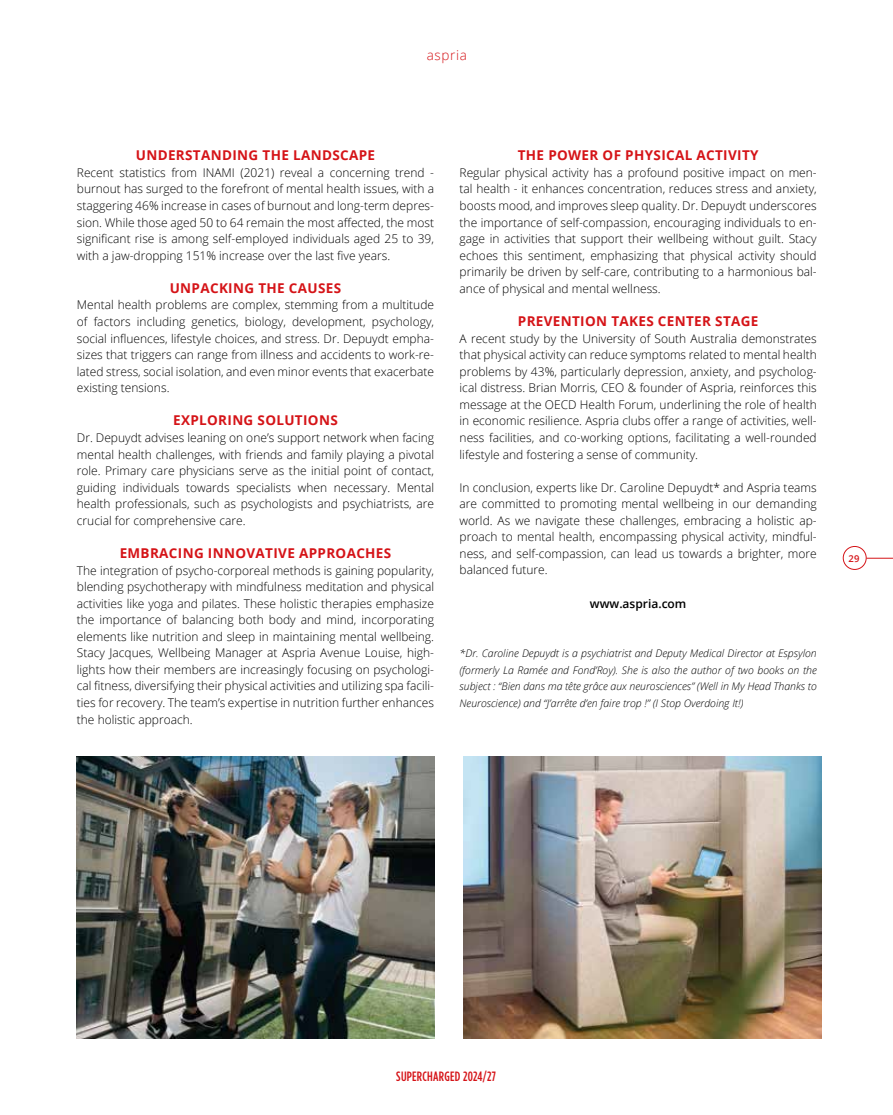
<style>
.page{position:relative;width:893px;height:1115px;background:#fff}
.page>*{position:absolute;margin:0;border:0;box-sizing:border-box;transform-origin:0 0}
.t1{font:700 13.5px "Open Sans";letter-spacing:.025em;color:#d51317}
.t2{font:500 13.5px "Gotham Condensed";letter-spacing:.02em;color:#d51317}
.t3{font:300 13.5px "Open Sans";letter-spacing:.05em;color:#d51317}
.t4{font:300 12px/16.5px "Open Sans";color:#000;text-align:justify}
.t5{font:600 12px "Open Sans";color:#000}
.t6{font:italic 300 10.5px/16.5px "Open Sans";color:#000;text-align:justify}
.t7{font:600 9.45px "Open Sans";color:#d51317}
</style>
<div class="page">
<div style="left:843px;top:546px;width:23px;height:23px;border:1px solid #d51317;border-radius:50%"></div>
<svg style="left:866px;top:557px;width:27px;height:1px"></svg>
<img style="left:77px;top:756px;width:357px;height:281px">
<img style="left:464px;top:756px;width:357px;height:281px">
<p class="t3" style="left:427px;top:46px;width:42px">aspria</p>
<p class="t1" style="left:136px;top:146px;width:241px">UNDERSTANDING THE LANDSCAPE</p>
<p class="t4" style="left:77px;top:164px;width:359px">Recent statistics from INAMI (2021) reveal a concerning trend - burnout has surged to the forefront of mental health issues, with a staggering 46% increase in cases of burnout and long-term depres&shy;sion. While those aged 50 to 64 remain the most affected, the most significant rise is among self-employed individuals aged 25 to 39, with a jaw-dropping 151% increase over the last five years.</p>
<p class="t1" style="left:170px;top:278px;width:173px">UNPACKING THE CAUSES</p>
<p class="t4" style="left:77px;top:296px;width:359px">Mental health problems are complex, stemming from a multitude of factors including genetics, biology, development, psychology, social influences, lifestyle choices, and stress. Dr. Depuydt empha&shy;sizes that triggers can range from illness and accidents to work-re&shy;lated stress, social isolation, and even minor events that exacerbate existing tensions.</p>
<p class="t1" style="left:173px;top:411px;width:166px">EXPLORING SOLUTIONS</p>
<p class="t4" style="left:77px;top:429px;width:359px">Dr. Depuydt advises leaning on one’s support network when facing mental health challenges, with friends and family playing a pivotal role. Primary care physicians serve as the initial point of contact, guiding individuals towards specialists when necessary. Mental health professionals, such as psychologists and psychiatrists, are crucial for comprehensive care.</p>
<p class="t1" style="left:120px;top:543px;width:273px">EMBRACING INNOVATIVE APPROACHES</p>
<p class="t4" style="left:77px;top:561px;width:359px">The integration of psycho-corporeal methods is gaining popularity, blending psychotherapy with mindfulness meditation and physical activities like yoga and pilates. These holistic therapies emphasize the importance of balancing both body and mind, incorporating elements like nutrition and sleep in maintaining mental wellbeing.<br>Stacy Jacques, Wellbeing Manager at Aspria Avenue Louise, high&shy;lights how their members are increasingly focusing on psychologi&shy;cal fitness, diversifying their physical activities and utilizing spa facili&shy;ties for recovery. The team’s expertise in nutrition further enhances the holistic approach.</p>
<p class="t1" style="left:518px;top:146px;width:242px">THE POWER OF PHYSICAL ACTIVITY</p>
<p class="t4" style="left:460px;top:164px;width:359px">Regular physical activity has a profound positive impact on men&shy;tal health - it enhances concentration, reduces stress and anxiety, boosts mood, and improves sleep quality. Dr. Depuydt underscores the importance of self-compassion, encouraging individuals to en&shy;gage in activities that support their wellbeing without guilt. Stacy echoes this sentiment, emphasizing that physical activity should primarily be driven by self-care, contributing to a harmonious bal&shy;ance of physical and mental wellness.</p>
<p class="t1" style="left:518px;top:311px;width:242px">PREVENTION TAKES CENTER STAGE</p>
<p class="t4" style="left:460px;top:329px;width:359px">A recent study by the University of South Australia demonstrates that physical activity can reduce symptoms related to mental health problems by 43%, particularly depression, anxiety, and psycholog&shy;ical distress. Brian Morris, CEO &amp; founder of Aspria, reinforces this message at the OECD Health Forum, underlining the role of health in economic resilience. Aspria clubs offer a range of activities, well&shy;ness facilities, and co-working options, facilitating a well-rounded lifestyle and fostering a sense of community.</p>
<p class="t4" style="left:460px;top:478px;width:359px">In conclusion, experts like Dr. Caroline Depuydt* and Aspria teams are committed to promoting mental wellbeing in our demanding world. As we navigate these challenges, embracing a holistic ap&shy;proach to mental health, encompassing physical activity, mindful&shy;ness, and self-compassion, can lead us towards a brighter, more balanced future.</p>
<p class="t5" style="left:590px;top:594px;width:98px">www.aspria.com</p>
<p class="t6" style="left:460px;top:644px;width:359px">*Dr. Caroline Depuydt is a psychiatrist and Deputy Medical Director at Espsylon (formerly La Ramée and Fond’Roy). She is also the author of two books on the subject : “Bien dans ma tête grâce aux neurosciences” (Well in My Head Thanks to Neuroscience) and “J’arrête d’en faire trop !” (I Stop Overdoing It!)</p>
<p class="t7" style="left:848px;top:551px;width:13px">29</p>
<p class="t2" style="left:396px;top:1068px;width:101px">SUPERCHARGED 2024/27</p>
</div>
